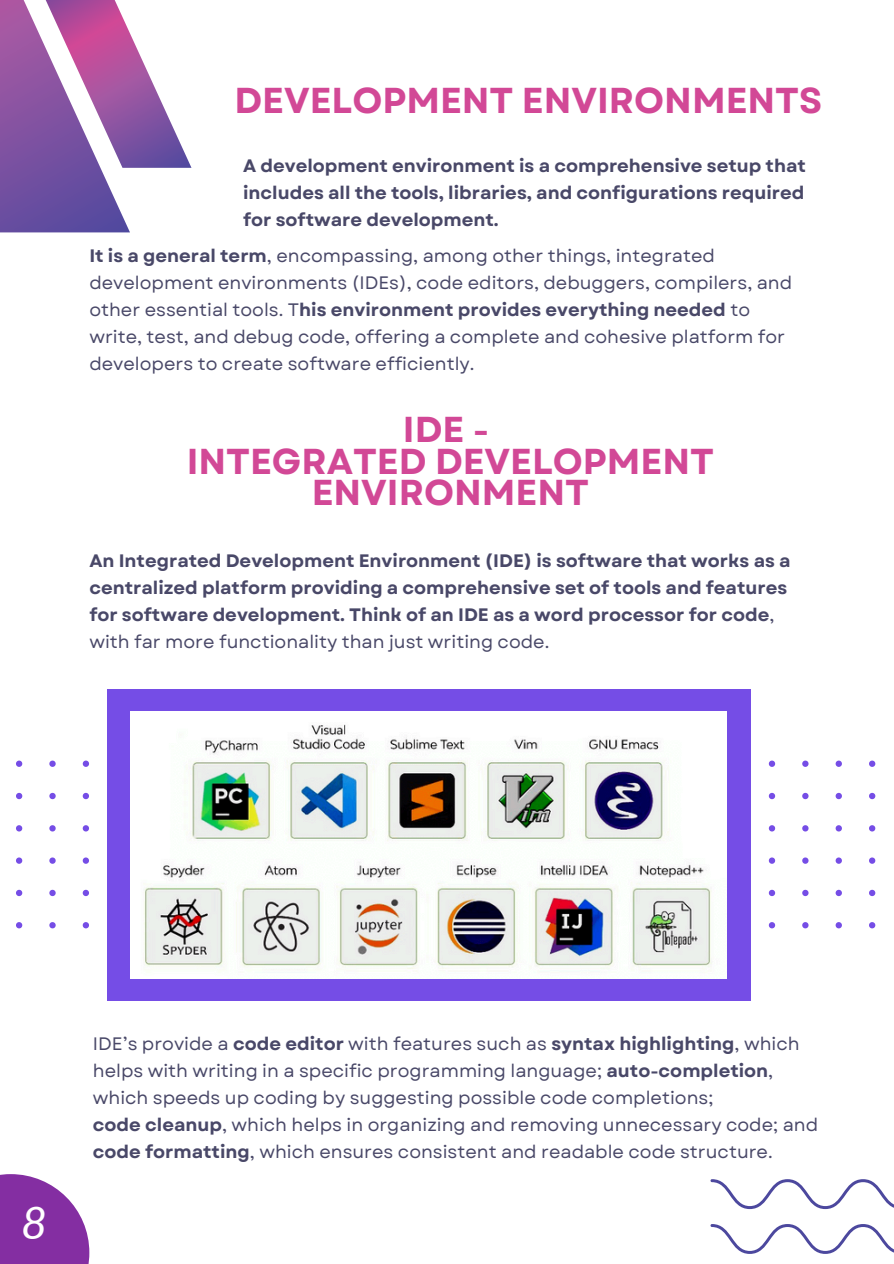
<style>
.page{position:relative;width:894px;height:1264px;background:#fff}
.page>*{position:absolute;margin:0;border:0;box-sizing:border-box;transform-origin:0 0}
.t1{font:italic 45px "Lato";color:#fff}
.t2{font:700 36px/31.5px "Garet";color:#d24896;text-align:center}
.t3{font:18px/27px "Garet";color:#494868}
.t4{font:700 18px/27px "Garet";color:#494868;text-align:justify}
.s1{font-weight:700}
.s2{font-weight:400}
</style>
<div class="page">
<svg style="left:0;top:1174px;width:89px;height:89px;fill:#842ea2"></svg>
<svg style="left:710px;top:1179px;width:183px;height:75px"></svg>
<svg style="left:0;top:0;width:191px;height:232px"></svg>
<div style="left:107px;top:690px;width:643px;height:311px;background:#754de6"></div>
<img style="left:130px;top:711px;width:596px;height:267px">
<svg style="left:16px;top:760px;width:73px;height:168px"></svg>
<svg style="left:768px;top:760px;width:108px;height:168px"></svg>
<p class="t2" style="left:234px;top:85px;width:589px">DEVELOPMENT ENVIRONMENTS</p>
<h1 class="t4" style="left:243px;top:152px;width:564px">A development environment is a comprehensive setup that includes all the tools, libraries, and configurations required for software development.</h1>
<h2 class="t3" style="left:89px;top:242px;width:704px"><span class="s1">It is a general term</span>, encompassing, among other things, integrated development environments (IDEs), code editors, debuggers, compilers, and other essential tools. T<span class="s1">his environment provides everything needed</span> to write, test, and debug code, offering a complete and cohesive platform for developers to create software efficiently.</h2>
<p class="t2" style="left:187px;top:414px;width:528px">IDE -<br>INTEGRATED DEVELOPMENT<br>ENVIRONMENT</p>
<p class="t4" style="left:89px;top:547px;width:702px;text-align:left">An Integrated Development Environment (IDE) is software that works as a centralized platform providing a comprehensive set of tools and features for software development. Think of an IDE as a word processor for code<span class="s2">, with far more functionality than just writing code.</span></p>
<h1 class="t1" style="left:21px;top:1194px;width:28px">8</h1>
<p class="t3" style="left:93px;top:1030px;width:708px">IDE’s provide a <span class="s1">code editor</span> with features such as <span class="s1">syntax highlighting</span>, which helps with writing in a specific programming language; <span class="s1">auto-completion</span>, which speeds up coding by suggesting possible code completions;</p>
<p class="t3" style="left:93px;top:1111px;width:726px"><span class="s1">code cleanup</span>, which helps in organizing and removing unnecessary code; and <span class="s1">code formatting</span>, which ensures consistent and readable code structure.</p>
</div>
